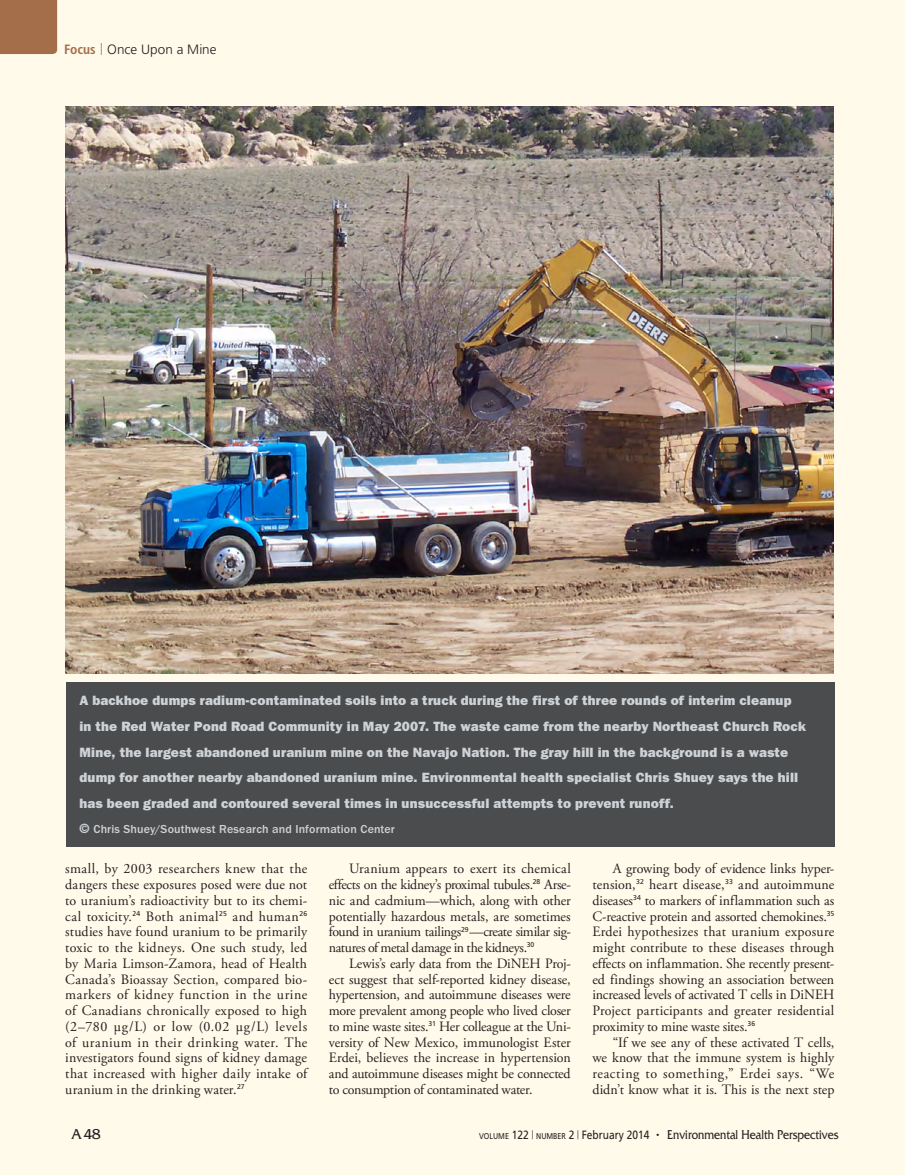
<style>
.page{position:relative;width:905px;height:1175px;background:#fff}
.page>*{position:absolute;margin:0;border:0;box-sizing:border-box;transform-origin:0 0}
.t1{font:15px "Friz Quadrata Std";color:#231f20}
.body_text{font:14.25px/15.8px "Adobe Garamond Pro";letter-spacing:-.005em;color:#231f20;text-align:justify}
.Caption_Text_of_Tran{font:13.5px/25.5px "ITC Franklin Gothic Std Hvy";letter-spacing:.01em;color:#cdd2d6}
.t2{font:13.5px "Friz Quadrata Std";color:#231f20;scale:.85 1}
.t3{font:300 13.5px "Frutiger LT Std";letter-spacing:.005em;color:#231f20}
.Caption_Text_of_Tran-2{font:500 12px "ITC Franklin Gothic Std";letter-spacing:.01em;color:#cdd2d6}
.s1{font-weight:700;font-stretch:condensed;color:#a46e4b}
.s2{font-size:12px}
.s3{font-family:"ITC Franklin Gothic Std Hvy";font-weight:400;font-size:13.5px}
.s4{font-family:"Frutiger LT Std";font-size:8.4px}
.s5{font-family:"Frutiger LT Std";font-size:12px}
.s6{font-family:"Frutiger LT Std";font-weight:300;font-size:9px}
</style>
<div class="page">
<div style="left:0;top:0;width:904px;height:1174px;background:#fffae9"></div>
<div style="left:0;top:0;width:57px;height:54px;background:#a46e4b"></div>
<img style="left:65px;top:106px;width:768px;height:568px">
<div style="left:66px;top:682px;width:768px;height:164px;background:#4b4c4d"></div>
<p class="t3" style="left:64px;top:41px;width:154px"><span class="s1">Focus</span> <span class="s2">|</span> Once Upon a Mine</p>
<p class="Caption_Text_of_Tran" style="left:79px;top:688px;width:728px">A backhoe dumps radium-contaminated soils into a truck during the first of three rounds of interim cleanup in the Red Water Pond Road Community in May 2007. The waste came from the nearby Northeast Church Rock Mine, the largest abandoned uranium mine on the Navajo Nation. The gray hill in the background is a waste dump for another nearby abandoned uranium mine. Environmental health specialist Chris Shuey says the hill has been graded and contoured several times in unsuccessful attempts to prevent runoff.</p>
<p class="Caption_Text_of_Tran-2" style="left:79px;top:822px;width:317px"><span class="s3">©</span> Chris Shuey/Southwest Research and Information Center</p>
<p class="body_text" style="left:65px;top:861px;width:243px">small, by 2003 researchers knew that the dangers these exposures posed were due not to uranium’s radioactivity but to its chemi&shy;cal toxicity.<sup>24</sup> Both animal<sup>25</sup> and human<sup>26 </sup>studies have found uranium to be primarily toxic to the kidneys. One such study, led by Maria Limson-Zamora, head of Health Canada’s Bioassay Section, compared bio&shy;markers of kidney function in the urine of Canadians chronically exposed to high (2–780 µg/L) or low (0.02 µg/L) levels of uranium in their drinking water. The investigators found signs of kidney damage that increased with higher daily intake of uranium in the drinking water.<sup>27</sup></p>
<p class="body_text" style="left:329px;top:861px;width:243px;text-indent:20px">Uranium appears to exert its chemical effects on the kidney’s proximal tubules.<sup>28</sup> Arse&shy;nic and cadmium—which, along with other potentially hazardous metals, are sometimes found in uranium tailings<sup>29</sup>—create similar sig&shy;natures of metal damage in the kidneys.<sup>30</sup></p>
<p class="body_text" style="left:329px;top:956px;width:243px;text-indent:20px">Lewis’s early data from the DiNEH Proj&shy;ect suggest that self-reported kidney disease, hypertension, and autoimmune diseases were more prevalent among people who lived closer to mine waste sites.<sup>31</sup> Her colleague at the Uni&shy;versity of New Mexico, immunologist Ester Erdei, believes the increase in hypertension and autoimmune diseases might be connected to consumption of contaminated water.</p>
<p class="body_text" style="left:592px;top:861px;width:243px;text-indent:20px">A growing body of evidence links hyper&shy;tension,<sup>32</sup> heart disease,<sup>33</sup> and autoimmune diseases<sup>34</sup> to markers of inflammation such as C-reactive protein and assorted chemokines.<sup>35<br></sup>Erdei hypothesizes that uranium exposure might contribute to these diseases through effects on inflammation. She recently present&shy;ed findings showing an association between increased levels of activated T cells in DiNEH Project participants and greater residential proximity to mine waste sites.<sup>36</sup></p>
<p class="body_text" style="left:592px;top:1034px;width:243px;text-indent:20px">“If we see any of these activated T cells, we know that the immune system is highly reacting to something,” Erdei says. “We didn’t know what it is. This is the next step</p>
<p class="t1" style="left:71px;top:1125px;width:31px">A48</p>
<p class="t2" style="left:479px;top:1127px;width:424px"><span class="s4">VOLUME</span> <span class="s5">122</span> <span class="s6">|</span> <span class="s4">NUMBER</span> <span class="s5">2</span> <span class="s6">|</span> <span class="s5">February 2014</span> <span class="s2">•</span> Environmental Health Perspectives</p>
</div>
